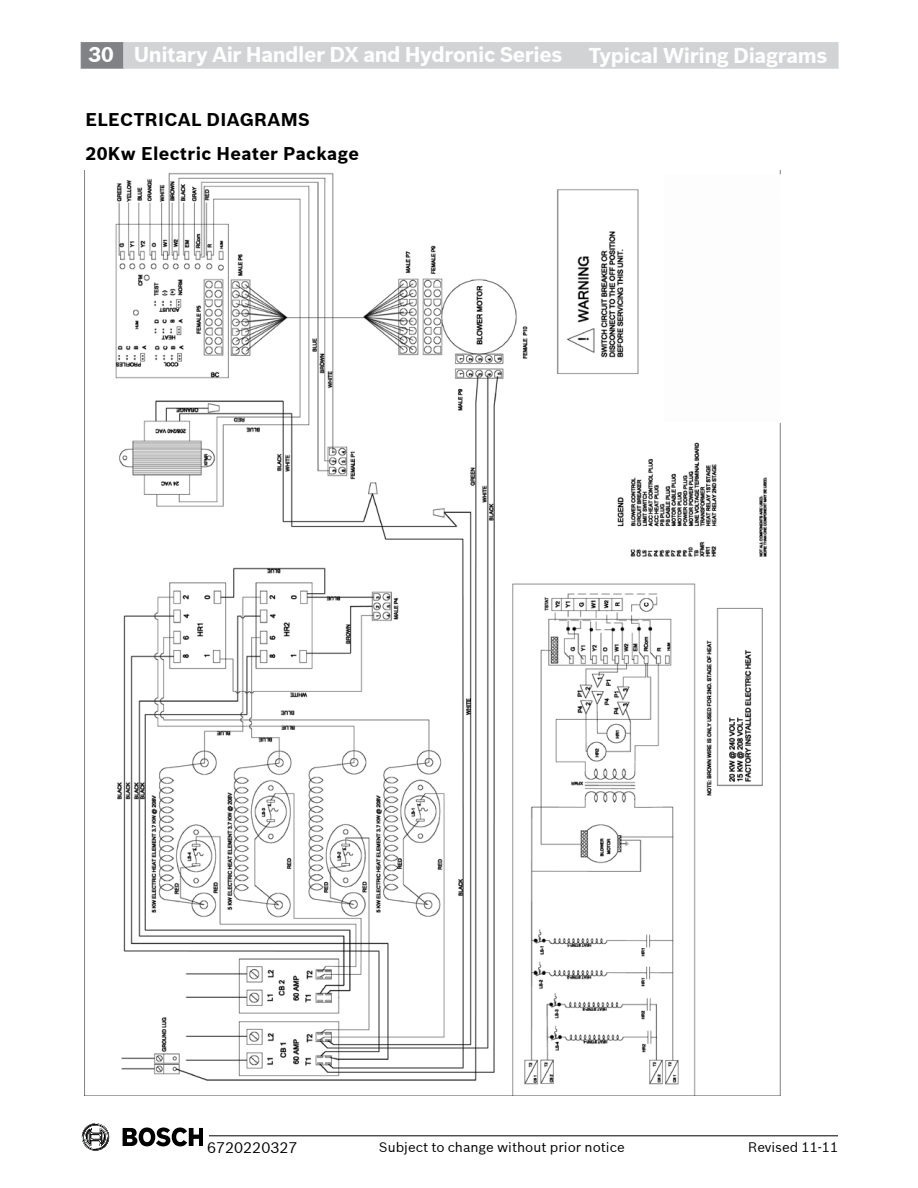
<style>
.page{position:relative;width:918px;height:1188px;background:#fff}
.page>*{position:absolute;margin:0;border:0;box-sizing:border-box;transform-origin:0 0}
.t1{font:700 21px "Bosch Sans";letter-spacing:-.02em;color:#fff}
.t2{font:700 18px/34.5px "Bosch Sans";letter-spacing:.02em;color:#000}
.t3{font:15px "Bosch Sans";color:#000}
.t4{font:13.5px "Bosch Sans";color:#000}
</style>
<div class="page">
<div style="left:81px;top:42px;width:43px;height:27px;background:#808285;border:1px solid #808285"></div>
<div style="left:123px;top:42px;width:715px;height:27px;background:#d1d3d4;border:1px solid #d1d3d4"></div>
<hr style="left:209px;top:1135px;width:629px;height:1px;background:#000">
<svg style="left:82px;top:1123px;width:28px;height:28px"></svg>
<svg style="left:123px;top:1128px;width:80px;height:18px"></svg>
<img style="left:84px;top:170px;width:696px;height:925px">
<p class="t1" style="left:88px;top:42px;width:475px">30 Unitary Air Handler DX and Hydronic Series</p>
<p class="t2" style="left:86px;top:102px;width:275px;text-indent:106px">l Diagrams<br>20Kw Electric Heater Package</p>
<p class="t2" style="left:86px;top:102px;width:72px">electrica</p>
<p class="t1" style="left:589px;top:42px;width:240px">Typical Wiring Diagrams</p>
<p class="t3" style="left:207px;top:1138px;width:92px">6720220327</p>
<p class="t4" style="left:379px;top:1139px;width:247px">Subject to change without prior notice</p>
<p class="t4" style="left:748px;top:1139px;width:91px">Revised 11-11</p>
</div>
